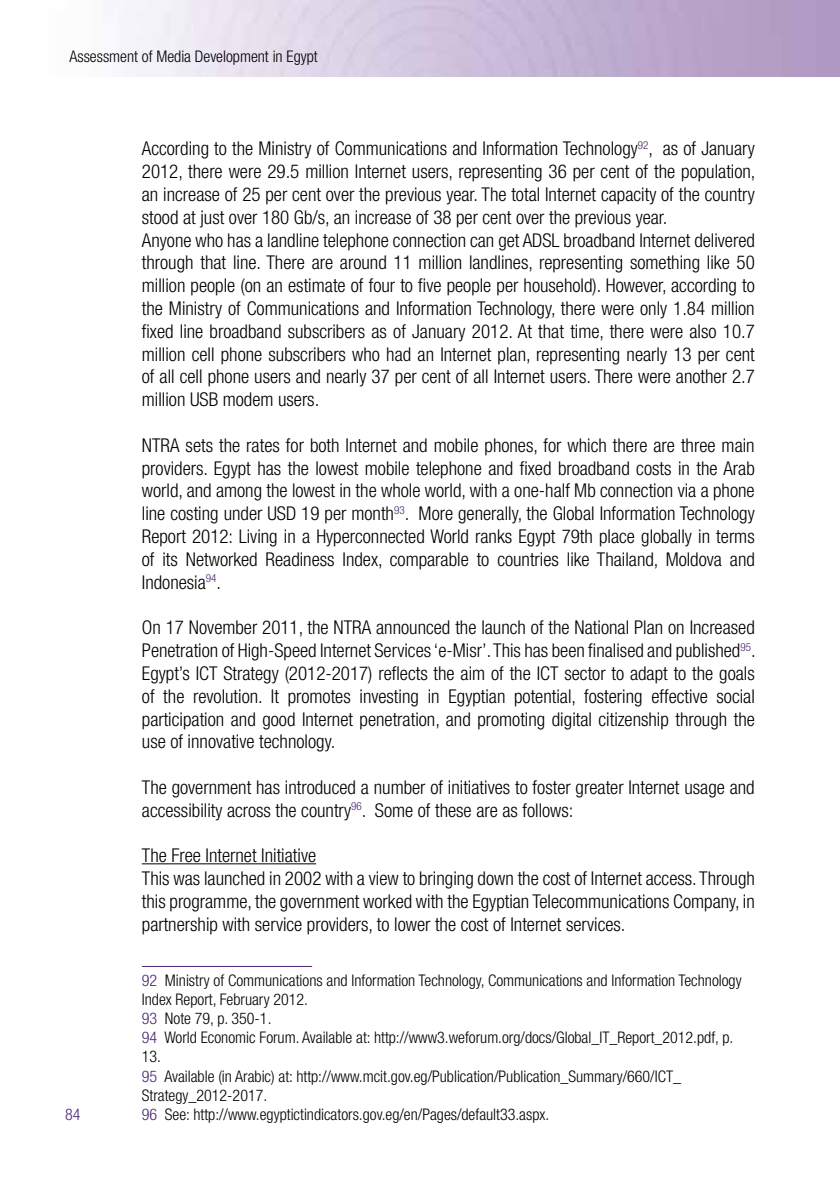
<style>
.page{position:relative;width:840px;height:1191px;background:#fff}
.page>*{position:absolute;margin:0;border:0;box-sizing:border-box;transform-origin:0 0}
.t1{font:300 condensed 19px/22.8px "Helvetica Neue LT Com";color:#000}
.t2{font:300 condensed 16px/19.2px "Helvetica Neue LT Com";color:#000}
.t3{font:300 condensed 16px "Helvetica Neue LT Com";color:#4c2774}
.s1{color:#4c2774}
</style>
<div class="page">
<hr style="left:142px;top:863px;width:174px;height:1px;background:#000">
<hr style="left:142px;top:966px;width:170px;height:1px;background:#4c2774">
<p class="t2" style="left:69px;top:47px;width:249px">Assessment of Media Development in Egypt</p>
<p class="t3" style="left:65px;top:1105px;width:17px">84</p>
<p class="t1" style="left:142px;top:137px;width:614px">According to the Ministry of Communications and Information Technology<sup>92</sup>, as of January 2012, there were 29.5 million Internet users, representing 36 per cent of the population, an increase of 25 per cent over the previous year. The total Internet capacity of the country stood at just over 180 Gb/s, an increase of 38 per cent over the previous year.<br>Anyone who has a landline telephone connection can get ADSL broadband Internet delivered through that line. There are around 11 million landlines, representing something like 50 million people (on an estimate of four to five people per household). However, according to the Ministry of Communications and Information Technology, there were only 1.84 million fixed line broadband subscribers as of January 2012. At that time, there were also 10.7 million cell phone subscribers who had an Internet plan, representing nearly 13 per cent of all cell phone users and nearly 37 per cent of all Internet users. There were another 2.7 million USB modem users.</p>
<p class="t1" style="left:142px;top:434px;width:614px;text-align:justify">NTRA sets the rates for both Internet and mobile phones, for which there are three main providers. Egypt has the lowest mobile telephone and fixed broadband costs in the Arab world, and among the lowest in the whole world, with a one-half Mb connection via a phone line costing under USD 19 per month<sup>93</sup>. More generally, the Global Information Technology Report 2012: Living in a Hyperconnected World ranks Egypt 79th place globally in terms of its Networked Readiness Index, comparable to countries like Thailand, Moldova and Indonesia<sup>94</sup>.</p>
<p class="t1" style="left:142px;top:616px;width:614px;text-align:justify">On 17 November 2011, the NTRA announced the launch of the National Plan on Increased Penetration of High-Speed Internet Services ‘e-Misr’. This has been finalised and published<sup>95</sup>.<br>Egypt’s ICT Strategy (2012-2017) reflects the aim of the ICT sector to adapt to the goals of the revolution. It promotes investing in Egyptian potential, fostering effective social participation and good Internet penetration, and promoting digital citizenship through the use of innovative technology.</p>
<p class="t1" style="left:142px;top:776px;width:614px">The government has introduced a number of initiatives to foster greater Internet usage and accessibility across the country<sup>96</sup>. Some of these are as follows:</p>
<p class="t1" style="left:142px;top:844px;width:614px">The Free Internet Initiative<br>This was launched in 2002 with a view to bringing down the cost of Internet access. Through this programme, the government worked with the Egyptian Telecommunications Company, in partnership with service providers, to lower the cost of Internet services.</p>
<p class="t2" style="left:142px;top:970px;width:601px"><span class="s1">92</span> Ministry of Communications and Information Technology, Communications and Information Technology Index Report, February 2012.<br><span class="s1">93</span> Note 79, p. 350-1.<br><span class="s1">94</span> World Economic Forum. Available at: http://www3.weforum.org/docs/Global_IT_Report_2012.pdf, p.<br>13.<br><span class="s1">95</span> Available (in Arabic) at: http://www.mcit.gov.eg/Publication/Publication_Summary/660/ICT_ Strategy_2012-2017.<br><span class="s1">96</span> See: http://www.egyptictindicators.gov.eg/en/Pages/default33.aspx.</p>
</div>
